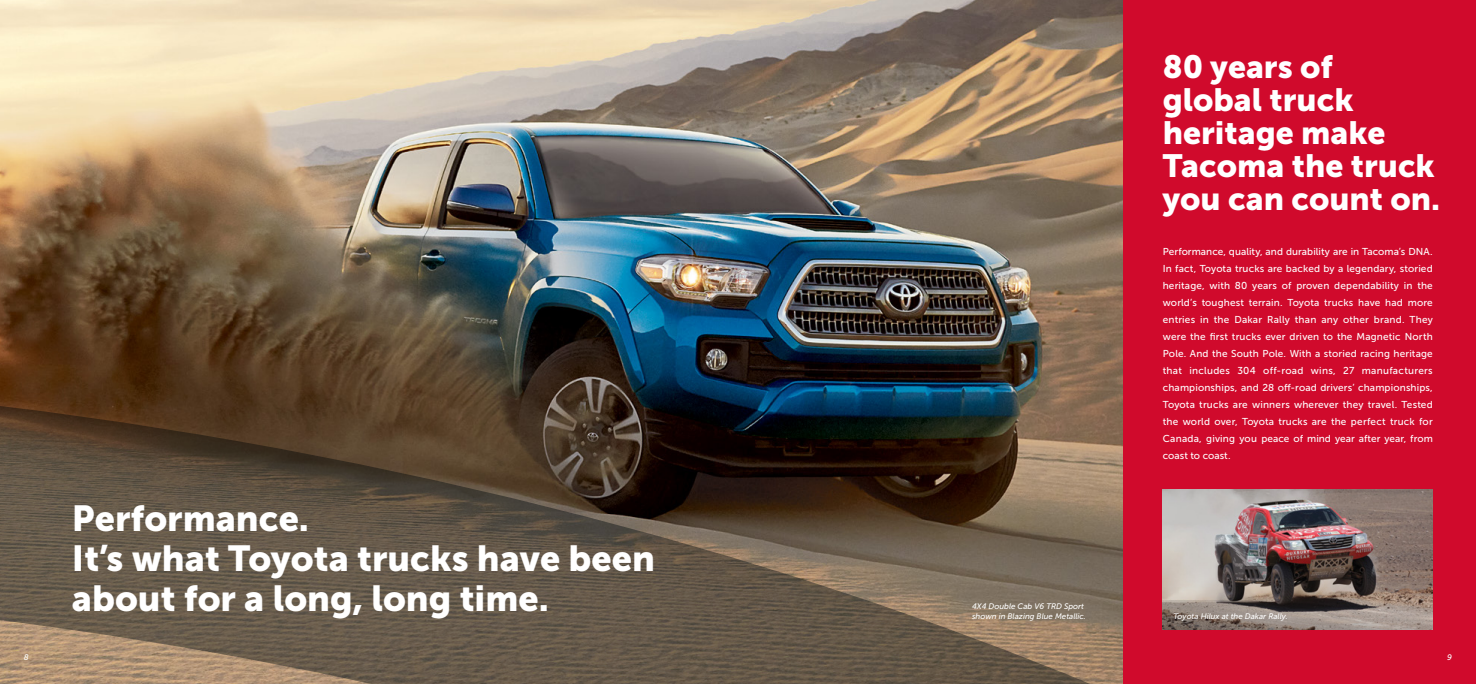
<style>
.page{position:relative;width:1476px;height:684px;background:#fff}
.page>*{position:absolute;margin:0;border:0;box-sizing:border-box;transform-origin:0 0}
.t1{font:36px/40px "Museo Sans 900";color:#fff}
.t2{font:32px/33px "Museo Sans 900";color:#fff}
.t3{font:10px/17px "Museo Sans 500";letter-spacing:.005em;color:#fff;text-align:justify}
.t4{font:italic 8px/10.5px "Museo Sans 500";color:#fff}
</style>
<div class="page">
<img style="left:0;top:0;width:1123px;height:684px">
<div style="left:1123px;top:0;width:353px;height:684px;background:#d00a2c"></div>
<svg style="left:0;top:389px;width:1116px;height:295px"></svg>
<img style="left:1163px;top:490px;width:270px;height:111px">
<svg style="left:1163px;top:601px;width:270px;height:29px"></svg>
<h2 class="t2" style="left:1163px;top:50px;width:279px">80 years of global truck heritage make<br>Tacoma the truck you can count on.</h2>
<h1 class="t1" style="left:72px;top:498px;width:584px">Performance.<br>It’s what Toyota trucks have been about for a long, long time.</h1>
<p class="t3" style="left:1163px;top:243px;width:272px">Performance, quality, and durability are in Tacoma’s DNA.<br>In fact, Toyota trucks are backed by a legendary, storied heritage, with 80 years of proven dependability in the world’s toughest terrain. Toyota trucks have had more entries in the Dakar Rally than any other brand. They were the first trucks ever driven to the Magnetic North Pole. And the South Pole. With a storied racing heritage that includes 304 off-road wins, 27 manufacturers championships, and 28 off-road drivers’ championships, Toyota trucks are winners wherever they travel. Tested the world over, Toyota trucks are the perfect truck for Canada, giving you peace of mind year after year, from coast to coast.</p>
<p class="t4" style="left:972px;top:601px;width:115px">4X4 Double Cab V6 TRD Sport shown in Blazing Blue Metallic.</p>
<p class="t4" style="left:1174px;top:611px;width:116px">Toyota Hilux at the Dakar Rally.</p>
<p class="t4" style="left:24px;top:652px;width:6px">8</p>
<p class="t4" style="left:1447px;top:652px;width:6px">9</p>
</div>
